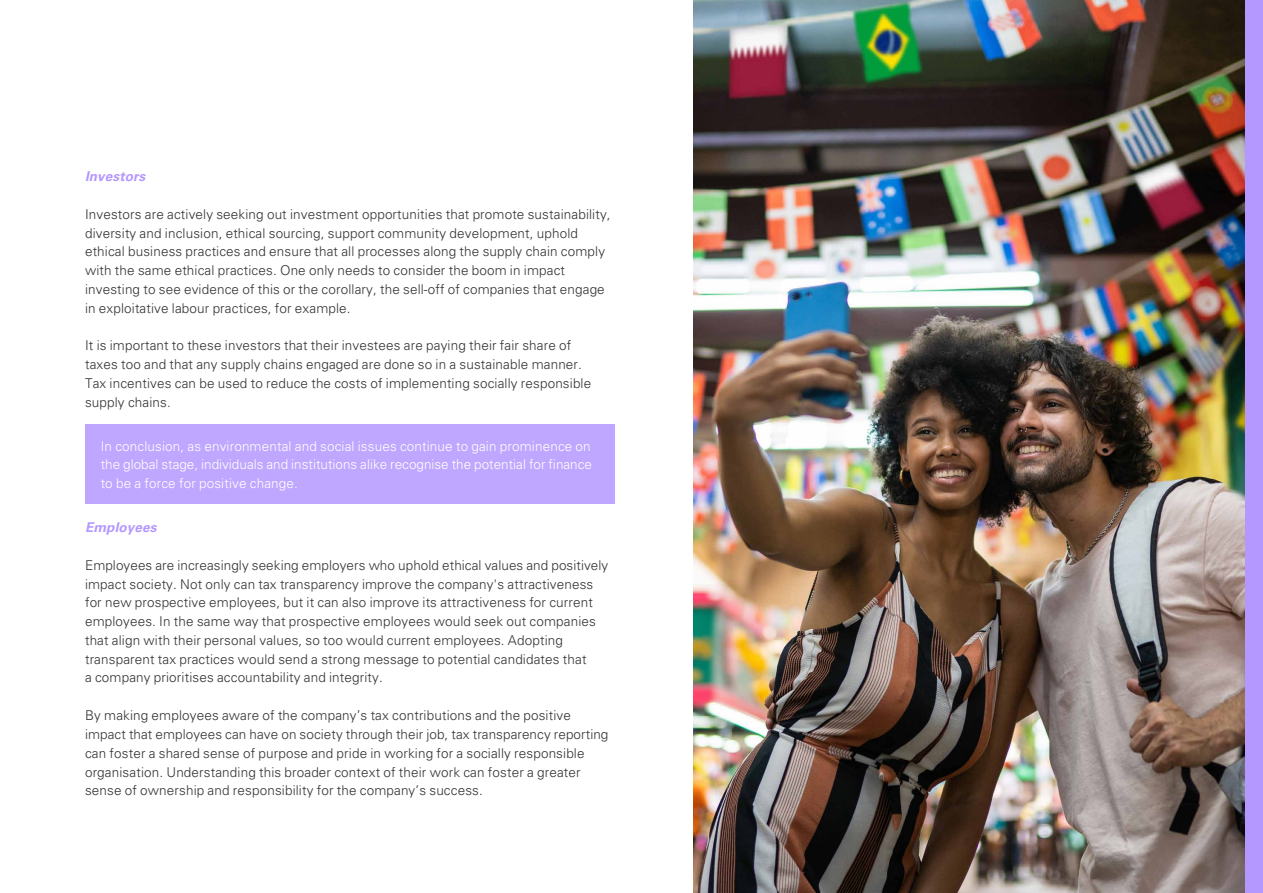
<style>
.page{position:relative;width:1263px;height:893px;background:#fff}
.page>*{position:absolute;margin:0;border:0;box-sizing:border-box;transform-origin:0 0}
.t1{font:300 13.5px/18.8px "Univers LT Std";letter-spacing:.01em;color:#333}
.t2{font:300 13.5px/18.8px "Univers LT Std";letter-spacing:.005em;color:#fff;text-align:justify}
.t3{font:italic 700 13.5px "Univers LT Std";letter-spacing:.01em;color:#b497ff}
</style>
<div class="page">
<div style="left:85px;top:424px;width:529px;height:80px;background:#bfa6ff"></div>
<img style="left:693px;top:0;width:553px;height:893px">
<div style="left:1246px;top:0;width:17px;height:893px;background:#b497ff"></div>
<p class="t3" style="left:85px;top:168px;width:62px">Investors</p>
<p class="t1" style="left:85px;top:205px;width:527px">Investors are actively seeking out investment opportunities that promote sustainability, diversity and inclusion, ethical sourcing, support community development, uphold ethical business practices and ensure that all processes along the supply chain comply with the same ethical practices. One only needs to consider the boom in impact investing to see evidence of this or the corollary, the sell-off of companies that engage in exploitative labour practices, for example.</p>
<p class="t1" style="left:85px;top:336px;width:508px">It is important to these investors that their investees are paying their fair share of taxes too and that any supply chains engaged are done so in a sustainable manner.<br>Tax incentives can be used to reduce the costs of implementing socially responsible supply chains.</p>
<p class="t2" style="left:101px;top:436px;width:493px">In conclusion, as environmental and social issues continue to gain prominence on the global stage, individuals and institutions alike recognise the potential for finance to be a force for positive change.</p>
<p class="t3" style="left:85px;top:519px;width:73px">Employees</p>
<p class="t1" style="left:85px;top:556px;width:525px">Employees are increasingly seeking employers who uphold ethical values and positively impact society. Not only can tax transparency improve the company's attractiveness for new prospective employees, but it can also improve its attractiveness for current employees. In the same way that prospective employees would seek out companies that align with their personal values, so too would current employees. Adopting transparent tax practices would send a strong message to potential candidates that<br>a company prioritises accountability and integrity.</p>
<p class="t1" style="left:85px;top:706px;width:525px">By making employees aware of the company’s tax contributions and the positive impact that employees can have on society through their job, tax transparency reporting can foster a shared sense of purpose and pride in working for a socially responsible organisation. Understanding this broader context of their work can foster a greater sense of ownership and responsibility for the company’s success.</p>
</div>
